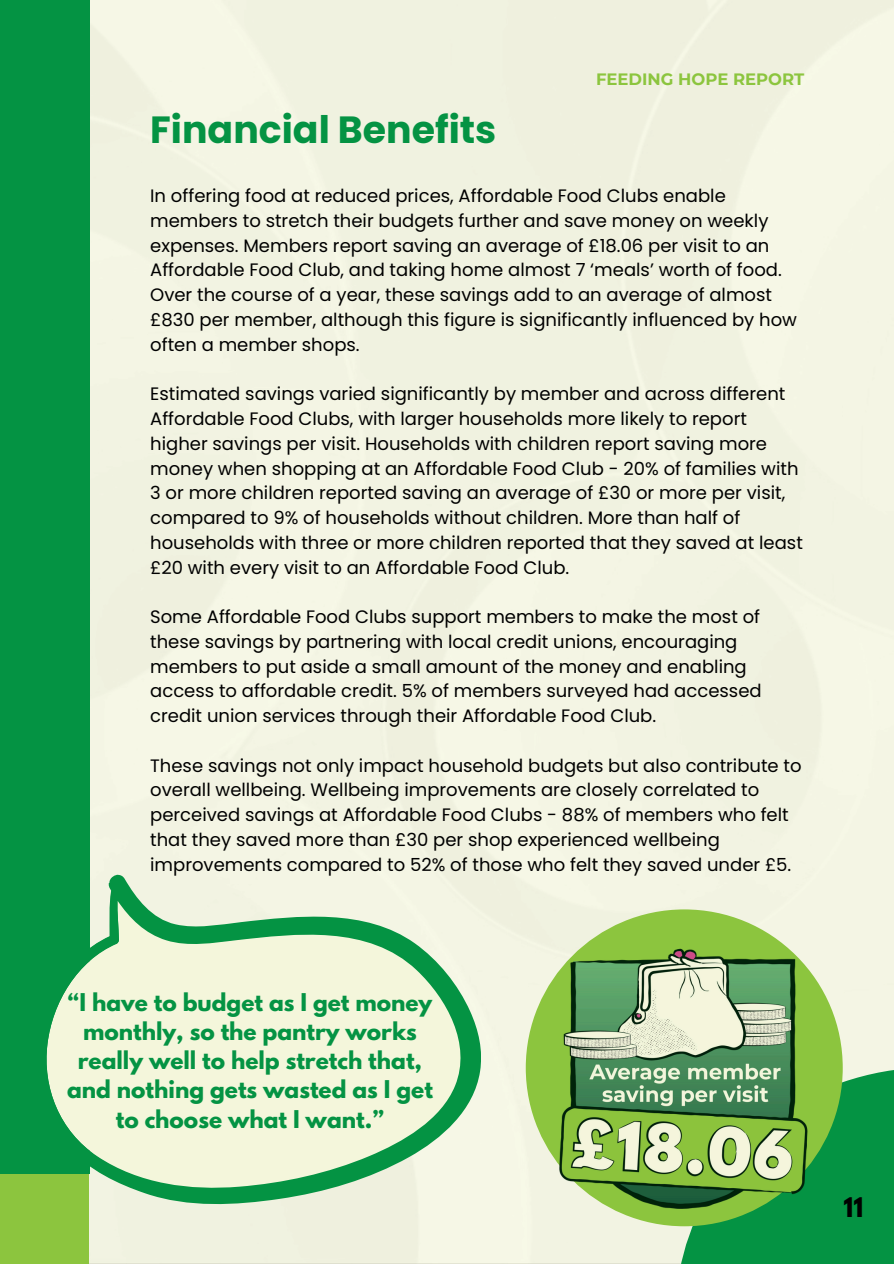
<style>
.page{position:relative;width:894px;height:1264px;background:#fff}
.page>*{position:absolute;margin:0;border:0;box-sizing:border-box;transform-origin:0 0}
.t1{font:700 37.8px "Poppins";color:#049343}
.t2{font:700 24px "League Spartan";color:#000}
.t3{font:700 21.75px/29.2px "League Spartan";color:#049343;text-align:center}
.t4{font:18px/24.8px "Poppins";color:#000}
.t5{font:700 16.5px "Montserrat";color:#8cc53e}
</style>
<div class="page">
<div style="left:0;top:0;width:893px;height:1262px;background:#f2f3e2"></div>
<div style="left:675px;top:1067px;width:218px;height:196px;background:#049343"></div>
<svg style="left:89px;top:874px;width:391px;height:329px;background:#cfe5ca"></svg>
<div style="left:0;top:0;width:89px;height:1173px;background:#049343"></div>
<div style="left:0;top:1174px;width:89px;height:89px;background:#8cc53e"></div>
<svg style="left:525px;top:909px;width:317px;height:317px;background:#a9d48c"></svg>
<svg style="left:36px;top:883px;width:441px;height:312px;background:#c5e2be"></svg>
<img style="left:546px;top:940px;width:271px;height:272px">
<p class="t1" style="left:150px;top:103px;width:347px">Financial Benefits</p>
<p class="t5" style="left:596px;top:69px;width:210px">FEEDING HOPE REPORT</p>
<h3 class="t4" style="left:150px;top:183px;width:648px">In offering food at reduced prices, Affordable Food Clubs enable members to stretch their budgets further and save money on weekly expenses. Members report saving an average of £18.06 per visit to an Affordable Food Club, and taking home almost 7 ‘meals’ worth of food.<br>Over the course of a year, these savings add to an average of almost £830 per member, although this figure is significantly influenced by how often a member shops.</h3>
<h1 class="t4" style="left:150px;top:381px;width:654px">Estimated savings varied significantly by member and across different Affordable Food Clubs, with larger households more likely to report higher savings per visit. Households with children report saving more money when shopping at an Affordable Food Club - 20% of families with 3 or more children reported saving an average of £30 or more per visit, compared to 9% of households without children. More than half of households with three or more children reported that they saved at least £20 with every visit to an Affordable Food Club.</h1>
<p class="t4" style="left:150px;top:604px;width:612px">Some Affordable Food Clubs support members to make the most of these savings by partnering with local credit unions, encouraging members to put aside a small amount of the money and enabling access to affordable credit. 5% of members surveyed had accessed credit union services through their Affordable Food Club.</p>
<p class="t4" style="left:150px;top:753px;width:652px">These savings not only impact household budgets but also contribute to overall wellbeing. Wellbeing improvements are closely correlated to perceived savings at Affordable Food Clubs - 88% of members who felt that they saved more than £30 per shop experienced wellbeing improvements compared to 52% of those who felt they saved under £5.</p>
<p class="t3" style="left:67px;top:990px;width:367px">“I have to budget as I get money monthly, so the pantry works really well to help stretch that, and nothing gets wasted as I get to choose what I want.”</p>
<p class="t2" style="left:843px;top:1195px;width:21px">11</p>
</div>
